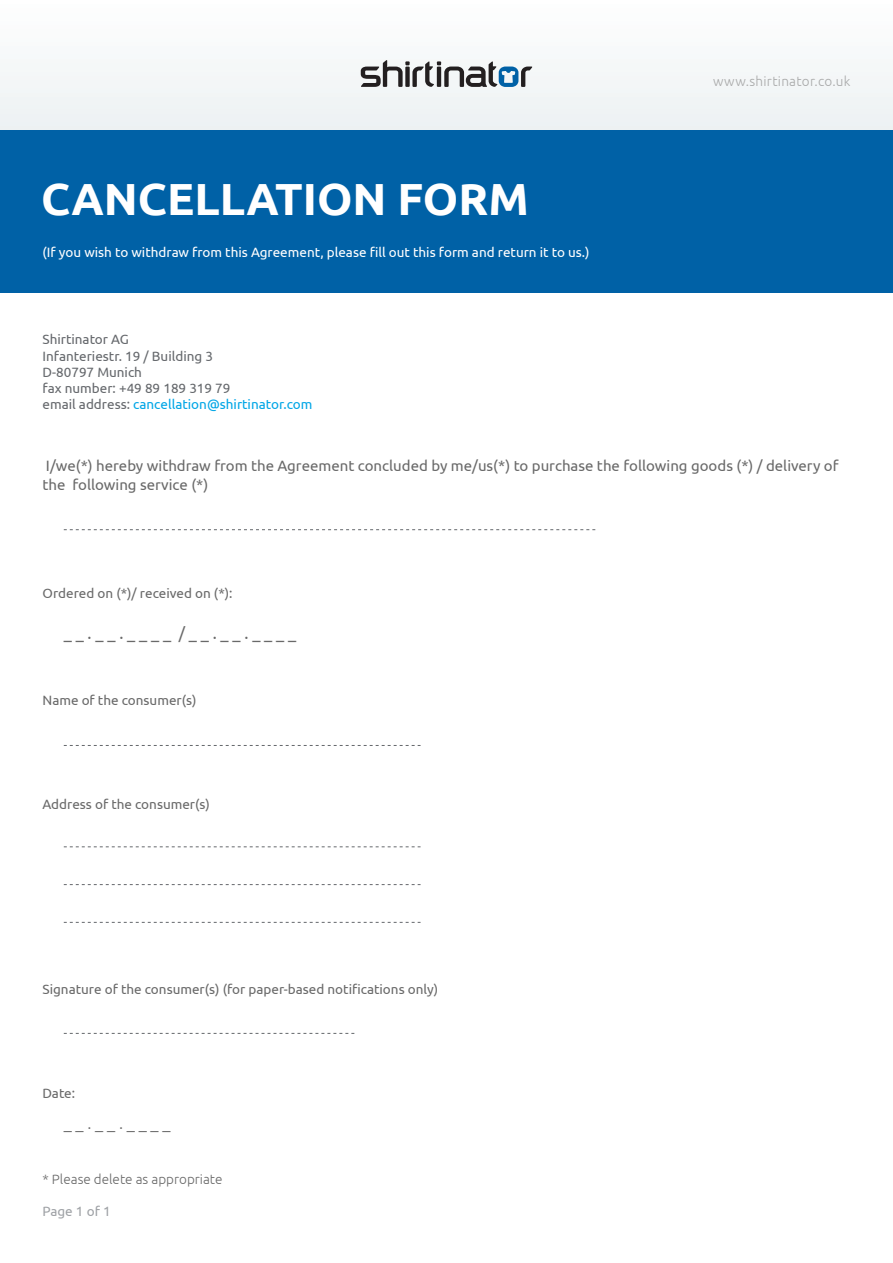
<style>
.page{position:relative;width:893px;height:1263px;background:#fff}
.page>*{position:absolute;margin:0;border:0;box-sizing:border-box;transform-origin:0 0}
.t1{font:700 45px "Ubuntu";color:#fff}
.t2{font:16.5px "Ubuntu";color:#696969}
.t3{font:300 16.5px "Ubuntu";color:#696969}
.t4{font:15px/19.5px "Ubuntu";color:#696969}
.t5{font:13.5px "Ubuntu";color:#696969}
.t6{font:13.5px/16.2px "Ubuntu";color:#65686c}
.t7{font:13.5px "Ubuntu";color:#fff}
.t8{font:300 13.5px "Ubuntu";color:#696969}
.t9{font:300 13.5px "Ubuntu";letter-spacing:.02em;color:#a8a9a9}
.t10{font:13.5px "Ubuntu";color:#9fa2a6}
.s1{color:#00a6e6}
</style>
<div class="page">
<div style="left:1px;top:0;width:892px;height:131px;background:#f5f8f8"></div>
<div style="left:0;top:131px;width:893px;height:162px;background:#0061a6"></div>
<svg style="left:361px;top:60px;width:171px;height:27px"></svg>
<svg style="left:64px;top:529px;width:531px;height:1px"></svg>
<svg style="left:64px;top:745px;width:357px;height:1px"></svg>
<svg style="left:64px;top:846px;width:357px;height:1px"></svg>
<svg style="left:64px;top:1033px;width:290px;height:1px"></svg>
<svg style="left:64px;top:884px;width:357px;height:1px"></svg>
<svg style="left:64px;top:922px;width:357px;height:1px"></svg>
<h1 class="t1" style="left:41px;top:172px;width:489px">CANCELLATION FORM</h1>
<p class="t7" style="left:43px;top:244px;width:549px">(If you wish to withdraw from this Agreement, please fill out this form and return it to us.)</p>
<p class="t6" style="left:43px;top:331px;width:271px">Shirtinator AG<br>Infanteriestr. 19 / Building 3<br>D-80797 Munich<br>fax number: +49 89 189 319 79<br>email address: <span class="s1">cancellation@shirtinator.com</span></p>
<p class="t9" style="left:713px;top:73px;width:139px">www.shirtinator.co.uk</p>
<p class="t4" style="left:43px;top:455px;width:797px">I/we(*) hereby withdraw from the Agreement concluded by me/us(*) to purchase the following goods (*) / delivery of the following service (*)</p>
<p class="t5" style="left:43px;top:585px;width:191px">Ordered on (*)/ received on (*):</p>
<p class="t2" style="left:64px;top:623px;width:234px">_ _ . _ _ . _ _ _ _ / _ _ . _ _ . _ _ _ _</p>
<p class="t5" style="left:43px;top:692px;width:155px">Name of the consumer(s)</p>
<p class="t5" style="left:43px;top:796px;width:169px">Address of the consumer(s)</p>
<p class="t5" style="left:43px;top:981px;width:397px">Signature of the consumer(s) (for paper-based notifications only)</p>
<p class="t5" style="left:43px;top:1085px;width:34px">Date:</p>
<p class="t3" style="left:64px;top:1113px;width:108px">_ _ . _ _ . _ _ _ _</p>
<p class="t8" style="left:43px;top:1171px;width:182px">* Please delete as appropriate</p>
<p class="t10" style="left:43px;top:1203px;width:70px">Page 1 of 1</p>
</div>
